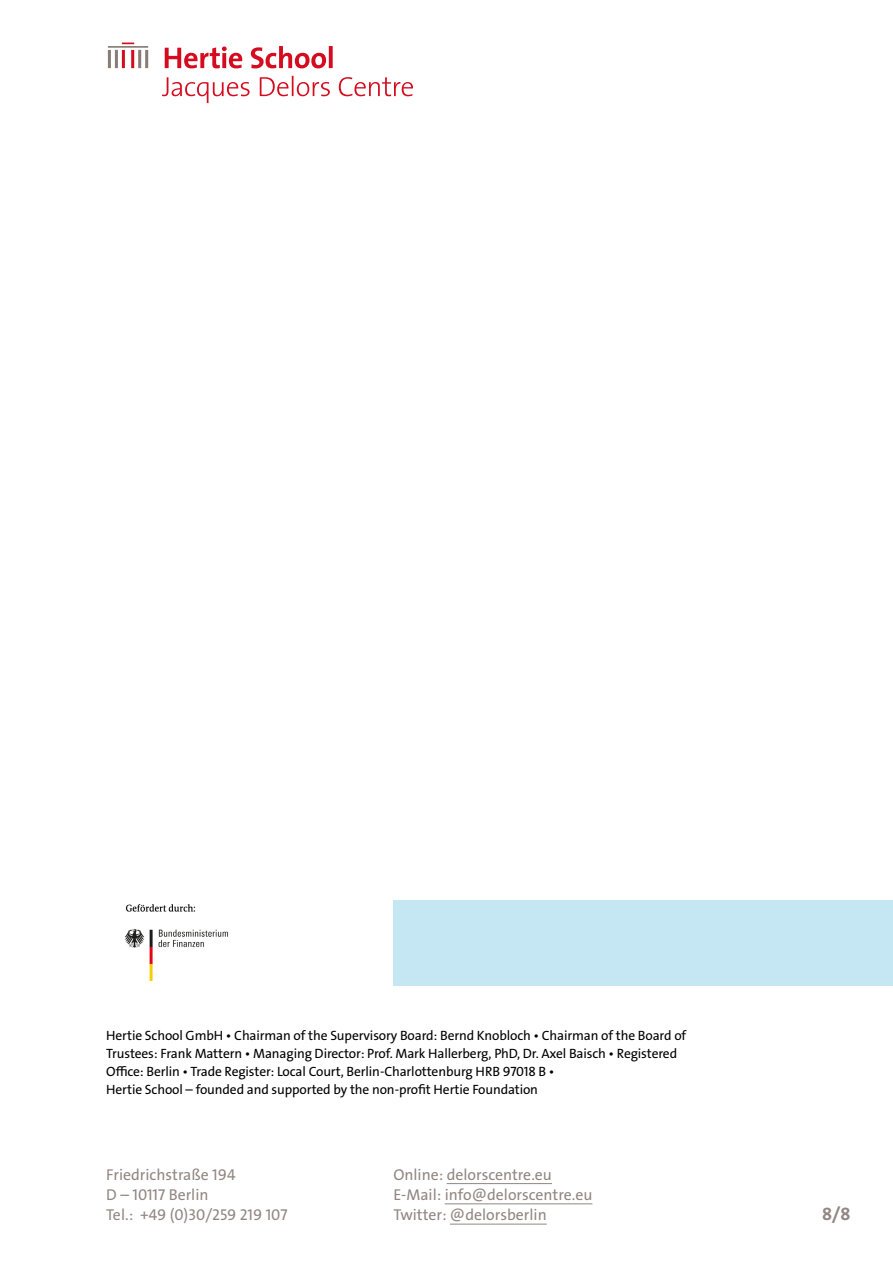
<style>
.page{position:relative;width:893px;height:1263px;background:#fff}
.page>*{position:absolute;margin:0;border:0;box-sizing:border-box;transform-origin:0 0}
.t1{font:700 18px "The Sans Os F";color:#928782}
.t2{font:15.75px/20.2px "The Sans Os F";color:#928782}
.t3{font:13.5px/18px "The Sans Os F";letter-spacing:-.01em;color:#000}
</style>
<div class="page">
<hr style="left:115px;top:50px;width:3px;height:18px;background:#887c77">
<hr style="left:108px;top:50px;width:3px;height:18px;background:#887c77">
<hr style="left:108px;top:46px;width:40px;height:2px;background:#887c77">
<svg style="left:122px;top:43px;width:291px;height:60px"></svg>
<hr style="left:447px;top:1183px;width:105px;height:1px;background:#928782">
<hr style="left:445px;top:1203px;width:147px;height:1px;background:#928782">
<hr style="left:450px;top:1224px;width:97px;height:1px;background:#928782">
<div style="left:393px;top:900px;width:500px;height:85px;background:#c5e6f3"></div>
<img style="left:124px;top:904px;width:105px;height:78px">
<p class="t3" style="left:106px;top:1026px;width:581px">Hertie School GmbH • Chairman of the Supervisory Board: Bernd Knobloch • Chairman of the Board of Trustees: Frank Mattern • Managing Director: Prof. Mark Hallerberg, PhD, Dr. Axel Baisch • Registered Office: Berlin • Trade Register: Local Court, Berlin-Charlottenburg HRB 97018 B •<br>Hertie School – founded and supported by the non-profit Hertie Foundation</p>
<p class="t2" style="left:106px;top:1165px;width:183px">Friedrichstraße 194<br>D – 10117 Berlin<br>Tel.: +49 (0)30/259 219 107</p>
<p class="t2" style="left:393px;top:1164px;width:201px">Online: delorscentre.eu<br>E-Mail: info@delorscentre.eu<br>Twitter: @delorsberlin</p>
<h1 class="t1" style="left:822px;top:1203px;width:30px">8/8</h1>
</div>
